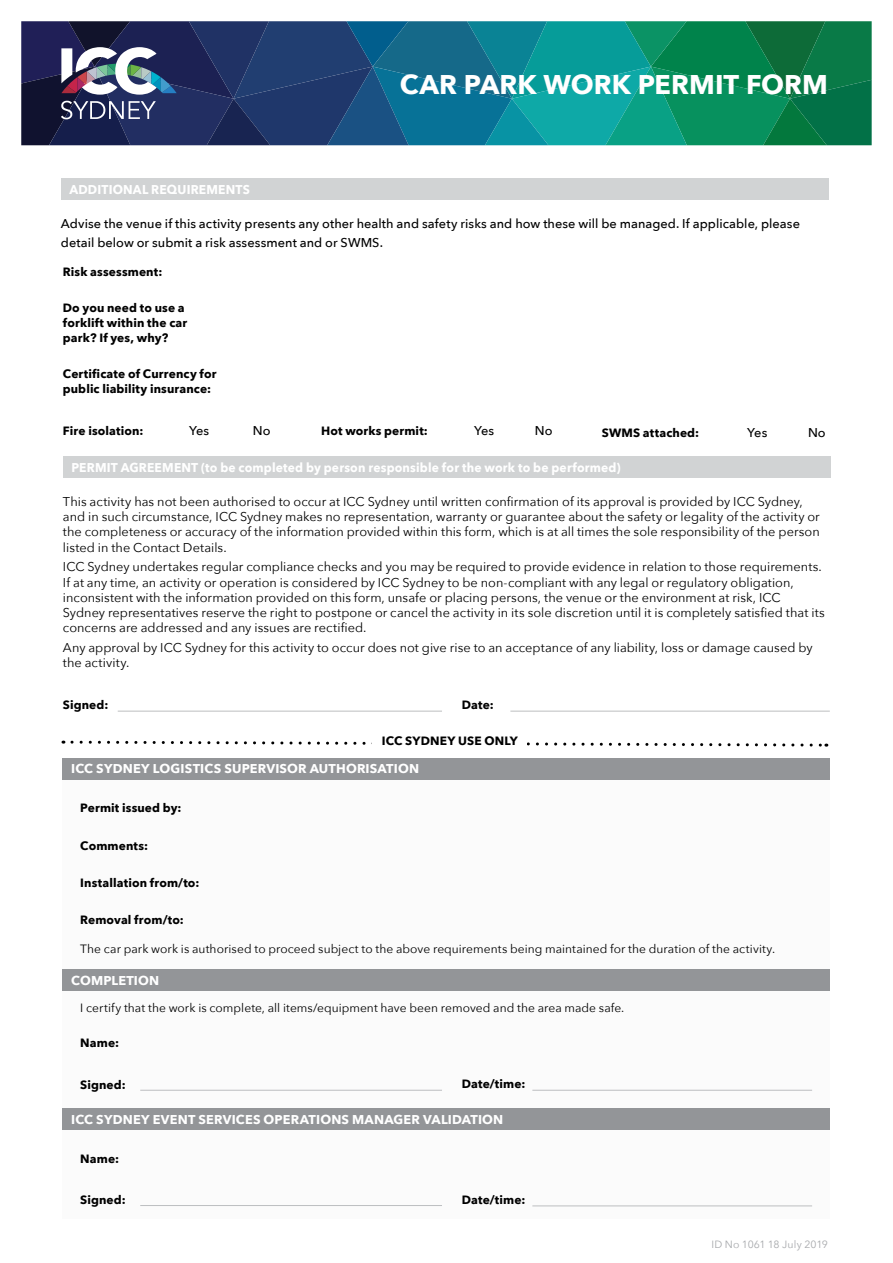
<style>
.page{position:relative;width:893px;height:1263px;background:#fff}
.page>*{position:absolute;margin:0;border:0;box-sizing:border-box;transform-origin:0 0}
.t1{font:700 27px "Avenir Next";color:#fff}
.t2{font:12.75px/15.3px "Avenir Next";color:#000}
.t3{font:500 12.75px/19.5px "Avenir Next";letter-spacing:.005em;color:#000}
.t4{font:700 12.75px "Avenir Next";letter-spacing:.015em;color:#fff}
.t5{font:700 12.75px "Avenir Next";letter-spacing:.015em;color:#fff;scale:.95 1}
.t6{font:700 12px/15px "Avenir Next";letter-spacing:.01em;color:#000}
.t7{font:12px "Avenir Next";letter-spacing:.005em;color:#000}
.t8{font:10.5px "Avenir Next";letter-spacing:.005em;color:#a7a9ac}
</style>
<div class="page">
<svg style="left:21px;top:21px;width:851px;height:124px;background:#196771"></svg>
<div style="left:63px;top:457px;width:767px;height:21px;background:#d1d3d4"></div>
<div style="left:63px;top:769px;width:767px;height:450px;background:#fbfbfb"></div>
<div style="left:63px;top:758px;width:767px;height:21px;background:#939598"></div>
<div style="left:63px;top:969px;width:767px;height:21px;background:#939598"></div>
<div style="left:63px;top:1109px;width:767px;height:21px;background:#939598"></div>
<hr style="left:118px;top:711px;width:324px;height:1px;background:#bcbec0">
<hr style="left:140px;top:1090px;width:302px;height:1px;background:#bcbec0">
<hr style="left:140px;top:1205px;width:302px;height:1px;background:#bcbec0">
<hr style="left:510px;top:711px;width:320px;height:1px;background:#bcbec0">
<hr style="left:532px;top:1090px;width:280px;height:1px;background:#bcbec0">
<hr style="left:532px;top:1206px;width:280px;height:1px;background:#bcbec0">
<div style="left:61px;top:179px;width:767px;height:21px;background:#d1d3d4"></div>
<svg style="left:63px;top:740px;width:764px;height:7px"></svg>
<div style="left:373px;top:733px;width:154px;height:15px;background:#fff"></div>
<h1 class="t1" style="left:400px;top:61px;width:430px">CAR PARK WORK PERMIT FORM</h1>
<p class="t5" style="left:69px;top:179px;width:192px">ADDITIONAL REQUIREMENTS</p>
<p class="t3" style="left:61px;top:213px;width:741px">Advise the venue if this activity presents any other health and safety risks and how these will be managed. If applicable, please detail below or submit a risk assessment and or SWMS.</p>
<p class="t6" style="left:63px;top:264px;width:101px">Risk assessment:</p>
<p class="t6" style="left:63px;top:300px;width:126px">Do you need to use a forklift within the car park? If yes, why?</p>
<p class="t6" style="left:63px;top:366px;width:155px">Certificate of Currency for public liability insurance:</p>
<p class="t6" style="left:63px;top:423px;width:82px">Fire isolation:</p>
<p class="t3" style="left:189px;top:421px;width:22px">Yes</p>
<p class="t3" style="left:253px;top:421px;width:19px">No</p>
<p class="t6" style="left:321px;top:423px;width:108px">Hot works permit:</p>
<p class="t3" style="left:474px;top:421px;width:22px">Yes</p>
<p class="t3" style="left:535px;top:421px;width:19px">No</p>
<p class="t6" style="left:602px;top:425px;width:99px">SWMS attached:</p>
<p class="t3" style="left:747px;top:422px;width:22px">Yes</p>
<p class="t3" style="left:808px;top:422px;width:19px">No</p>
<p class="t5" style="left:71px;top:457px;width:579px">PERMIT AGREEMENT (to be completed by person responsible for the work to be performed)</p>
<p class="t2" style="left:63px;top:493px;width:758px">This activity has not been authorised to occur at ICC Sydney until written confirmation of its approval is provided by ICC Sydney, and in such circumstance, ICC Sydney makes no representation, warranty or guarantee about the safety or legality of the activity or the completeness or accuracy of the information provided within this form, which is at all times the sole responsibility of the person listed in the Contact Details.</p>
<p class="t2" style="left:63px;top:559px;width:763px">ICC Sydney undertakes regular compliance checks and you may be required to provide evidence in relation to those requirements.<br>If at any time, an activity or operation is considered by ICC Sydney to be non-compliant with any legal or regulatory obligation, inconsistent with the information provided on this form, unsafe or placing persons, the venue or the environment at risk, ICC Sydney representatives reserve the right to postpone or cancel the activity in its sole discretion until it is completely satisfied that its concerns are addressed and any issues are rectified.</p>
<p class="t2" style="left:63px;top:639px;width:751px">Any approval by ICC Sydney for this activity to occur does not give rise to an acceptance of any liability, loss or damage caused by the activity.</p>
<p class="t6" style="left:462px;top:697px;width:33px">Date:</p>
<p class="t6" style="left:63px;top:697px;width:47px">Signed:</p>
<p class="t6" style="left:382px;top:733px;width:137px">ICC SYDNEY USE ONLY</p>
<p class="t4" style="left:71px;top:758px;width:349px">ICC SYDNEY LOGISTICS SUPERVISOR AUTHORISATION</p>
<p class="t6" style="left:80px;top:800px;width:103px">Permit issued by:</p>
<p class="t6" style="left:80px;top:838px;width:69px">Comments:</p>
<p class="t6" style="left:80px;top:875px;width:121px">Installation from/to:</p>
<p class="t6" style="left:80px;top:912px;width:105px">Removal from/to:</p>
<p class="t7" style="left:80px;top:938px;width:696px">The car park work is authorised to proceed subject to the above requirements being maintained for the duration of the activity.</p>
<p class="t4" style="left:71px;top:969px;width:89px">COMPLETION</p>
<p class="t7" style="left:80px;top:998px;width:546px">I certify that the work is complete, all items/equipment have been removed and the area made safe.</p>
<p class="t6" style="left:80px;top:1035px;width:40px">Name:</p>
<p class="t6" style="left:80px;top:1077px;width:47px">Signed:</p>
<p class="t6" style="left:462px;top:1076px;width:65px">Date/time:</p>
<p class="t4" style="left:71px;top:1109px;width:434px">ICC SYDNEY EVENT SERVICES OPERATIONS MANAGER VALIDATION</p>
<p class="t6" style="left:80px;top:1151px;width:40px">Name:</p>
<p class="t6" style="left:80px;top:1192px;width:47px">Signed:</p>
<p class="t6" style="left:462px;top:1192px;width:65px">Date/time:</p>
<p class="t8" style="left:711px;top:1236px;width:118px">ID No 1061 18 July 2019</p>
</div>
